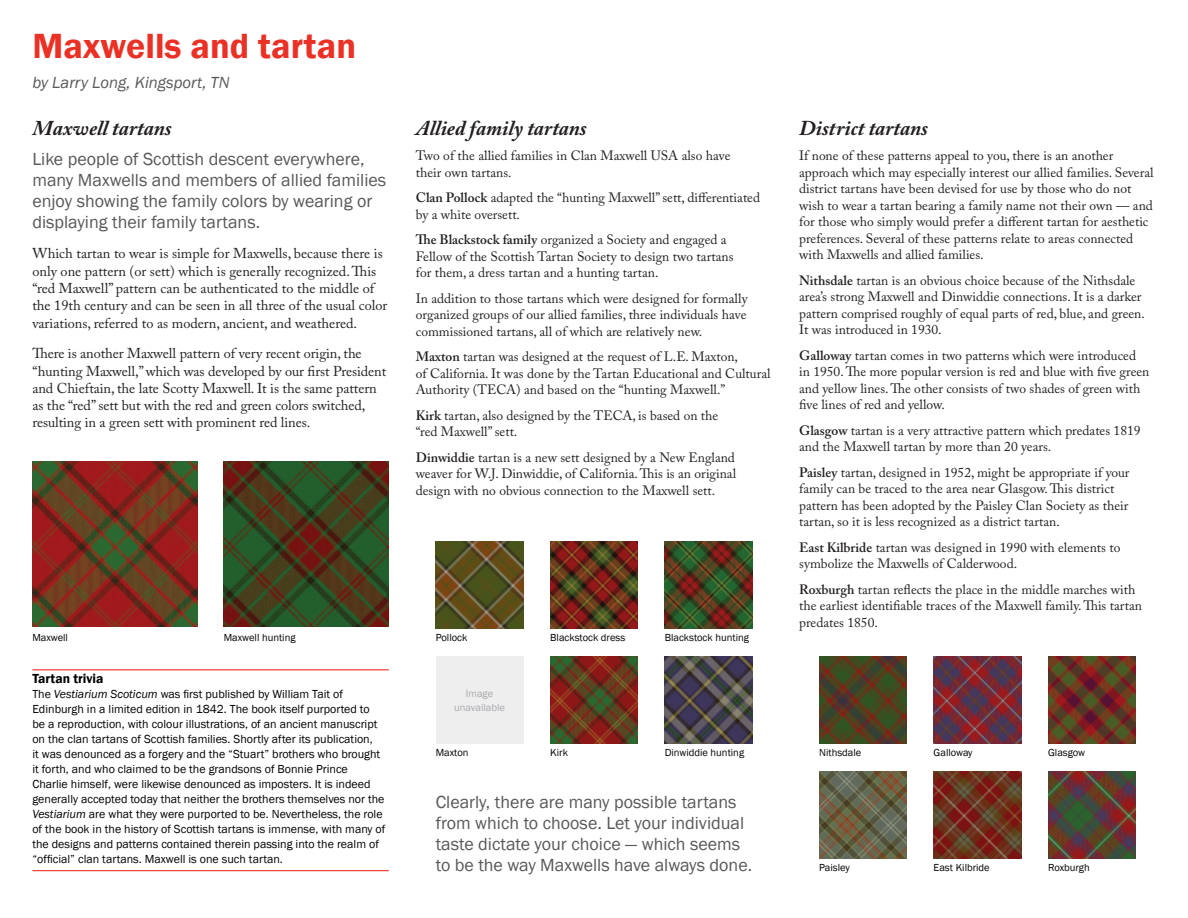
<style>
.page{position:relative;width:1188px;height:918px;background:#fff}
.page>*{position:absolute;margin:0;border:0;box-sizing:border-box;transform-origin:0 0}
.t1{font:600 36px "Franklin Gothic";color:#eb3125}
.t2{font:italic 700 21px "Adobe Caslon Pro";color:#231f20}
.t3{font:18px/21px "Franklin Gothic";color:#57585a}
.t4{font:italic 16.5px "Franklin Gothic";color:#57585a}
.t5{font:14.25px/17.2px "Adobe Caslon Pro";color:#231f20}
.t6{font:13.5px/16.5px "Adobe Caslon Pro";color:#231f20}
.t7{font:600 13.5px "Franklin Gothic";color:#000}
.t8{font:12px/15px "Franklin Gothic";color:#000}
.t9{font:10.5px "Franklin Gothic";color:#000}
.t10{font:10.5px/13.5px "Franklin Gothic";color:#a8a9ad;text-align:center}
.s1{font-weight:600}
.s2{font-style:italic}
</style>
<div class="page">
<img style="left:32px;top:461px;width:165px;height:165px">
<img style="left:224px;top:461px;width:165px;height:165px">
<img style="left:436px;top:541px;width:87px;height:88px">
<img style="left:550px;top:541px;width:88px;height:88px">
<img style="left:550px;top:656px;width:88px;height:88px">
<div style="left:436px;top:656px;width:87px;height:88px;background:#eeeeef"></div>
<img style="left:665px;top:656px;width:87px;height:88px">
<img style="left:665px;top:541px;width:87px;height:88px">
<img style="left:934px;top:656px;width:87px;height:88px">
<img style="left:934px;top:772px;width:87px;height:87px">
<img style="left:819px;top:656px;width:88px;height:88px">
<img style="left:819px;top:772px;width:88px;height:87px">
<img style="left:1048px;top:656px;width:88px;height:88px">
<img style="left:1048px;top:772px;width:88px;height:87px">
<hr style="left:32px;top:669px;width:357px;height:1px;background:#eb3125">
<hr style="left:32px;top:870px;width:357px;height:1px;background:#eb3125">
<h1 class="t1" style="left:32px;top:23px;width:325px">Maxwells and tartan</h1>
<p class="t4" style="left:32px;top:73px;width:199px">by Larry Long, Kingsport, TN</p>
<h2 class="t2" style="left:32px;top:115px;width:141px">Maxwell tartans</h2>
<h3 class="t3" style="left:32px;top:149px;width:355px">Like people of Scottish descent everywhere, many Maxwells and members of allied families enjoy showing the family colors by wearing or displaying their family tartans.</h3>
<p class="t5" style="left:32px;top:245px;width:356px">Which tartan to wear is simple for Maxwells, because there is only one pattern (or sett) which is generally recognized. This “red Maxwell” pattern can be authenticated to the middle of the 19th century and can be seen in all three of the usual color variations, referred to as modern, ancient, and weathered.</p>
<p class="t5" style="left:32px;top:345px;width:355px">There is another Maxwell pattern of very recent origin, the “hunting Maxwell,” which was developed by our first President and Chieftain, the late Scotty Maxwell. It is the same pattern as the “red” sett but with the red and green colors switched, resulting in a green sett with prominent red lines.</p>
<h2 class="t2" style="left:416px;top:115px;width:172px">Allied family tartans</h2>
<p class="t6" style="left:416px;top:147px;width:316px">Two of the allied families in Clan Maxwell USA also have their own tartans.</p>
<p class="t6" style="left:416px;top:189px;width:346px"><span class="s1">Clan Pollock</span> adapted the “hunting Maxwell” sett, differentiated by a white oversett.</p>
<p class="t6" style="left:416px;top:231px;width:319px"><span class="s1">The Blackstock family</span> organized a Society and engaged a<br>Fellow of the Scottish Tartan Society to design two tartans for them, a dress tartan and a hunting tartan.</p>
<p class="t6" style="left:416px;top:290px;width:333px;text-align:justify">In addition to those tartans which were designed for formally organized groups of our allied families, three individuals have commissioned tartans, all of which are relatively new.</p>
<p class="t6" style="left:416px;top:348px;width:356px"><span class="s1">Maxton</span> tartan was designed at the request of L.E. Maxton,<br>of California. It was done by the Tartan Educational and Cultural<br>Authority (TECA) and based on the “hunting Maxwell.”</p>
<p class="t6" style="left:416px;top:407px;width:304px"><span class="s1">Kirk</span> tartan, also designed by the TECA, is based on the “red Maxwell” sett.</p>
<p class="t6" style="left:416px;top:449px;width:322px;text-align:justify"><span class="s1">Dinwiddie</span> tartan is a new sett designed by a New England weaver for W.J. Dinwiddie, of California. This is an original design with no obvious connection to the Maxwell sett.</p>
<p class="t9" style="left:32px;top:631px;width:37px">Maxwell</p>
<p class="t9" style="left:224px;top:631px;width:73px">Maxwell hunting</p>
<p class="t9" style="left:436px;top:631px;width:33px">Pollock</p>
<p class="t9" style="left:550px;top:631px;width:76px">Blackstock dress</p>
<p class="t9" style="left:665px;top:631px;width:86px">Blackstock hunting</p>
<p class="t7" style="left:32px;top:671px;width:73px">Tartan trivia</p>
<p class="t8" style="left:32px;top:687px;width:355px">The <span class="s2">Vestiarium Scoticum</span> was first published by William Tait of Edinburgh in a limited edition in 1842. The book itself purported to<br>be a reproduction, with colour illustrations, of an ancient manuscript on the clan tartans of Scottish families. Shortly after its publication,<br>it was denounced as a forgery and the “Stuart” brothers who brought it forth, and who claimed to be the grandsons of Bonnie Prince Charlie himself, were likewise denounced as imposters. It is indeed generally accepted today that neither the brothers themselves nor the <span class="s2">Vestiarium</span> are what they were purported to be. Nevertheless, the role of the book in the history of Scottish tartans is immense, with many of the designs and patterns contained therein passing into the realm of “official” clan tartans. Maxwell is one such tartan.</p>
<p class="t10" style="left:454px;top:687px;width:52px">Image unavailable</p>
<p class="t9" style="left:436px;top:746px;width:34px">Maxton</p>
<p class="t9" style="left:665px;top:746px;width:81px">Dinwiddie hunting</p>
<p class="t9" style="left:550px;top:746px;width:19px">Kirk</p>
<h3 class="t3" style="left:436px;top:792px;width:318px">Clearly, there are many possible tartans from which to choose. Let your individual taste dictate your choice — which seems to be the way Maxwells have always done.</h3>
<h2 class="t2" style="left:799px;top:115px;width:130px">District tartans</h2>
<p class="t6" style="left:799px;top:147px;width:356px">If none of these patterns appeal to you, there is an another approach which may especially interest our allied families. Several district tartans have been devised for use by those who do not wish to wear a tartan bearing a family name not their own — and for those who simply would prefer a different tartan for aesthetic preferences. Several of these patterns relate to areas connected with Maxwells and allied families.</p>
<p class="t6" style="left:799px;top:272px;width:347px"><span class="s1">Nithsdale</span> tartan is an obvious choice because of the Nithsdale area’s strong Maxwell and Dinwiddie connections. It is a darker pattern comprised roughly of equal parts of red, blue, and green.<br>It was introduced in 1930.</p>
<p class="t6" style="left:799px;top:347px;width:352px"><span class="s1">Galloway</span> tartan comes in two patterns which were introduced in 1950. The more popular version is red and blue with five green and yellow lines. The other consists of two shades of green with five lines of red and yellow.</p>
<p class="t6" style="left:799px;top:422px;width:343px"><span class="s1">Glasgow</span> tartan is a very attractive pattern which predates 1819 and the Maxwell tartan by more than 20 years.</p>
<p class="t6" style="left:799px;top:464px;width:332px"><span class="s1">Paisley</span> tartan, designed in 1952, might be appropriate if your family can be traced to the area near Glasgow. This district pattern has been adopted by the Paisley Clan Society as their tartan, so it is less recognized as a district tartan.</p>
<p class="t6" style="left:799px;top:539px;width:323px"><span class="s1">East Kilbride</span> tartan was designed in 1990 with elements to symbolize the Maxwells of Calderwood.</p>
<p class="t6" style="left:799px;top:581px;width:344px"><span class="s1">Roxburgh</span> tartan reflects the place in the middle marches with the earliest identifiable traces of the Maxwell family. This tartan predates 1850.</p>
<p class="t9" style="left:819px;top:746px;width:44px">Nithsdale</p>
<p class="t9" style="left:819px;top:861px;width:32px">Paisley</p>
<p class="t9" style="left:934px;top:746px;width:41px">Galloway</p>
<p class="t9" style="left:934px;top:861px;width:58px">East Kilbride</p>
<p class="t9" style="left:1048px;top:746px;width:39px">Glasgow</p>
<p class="t9" style="left:1048px;top:861px;width:43px">Roxburgh</p>
</div>
